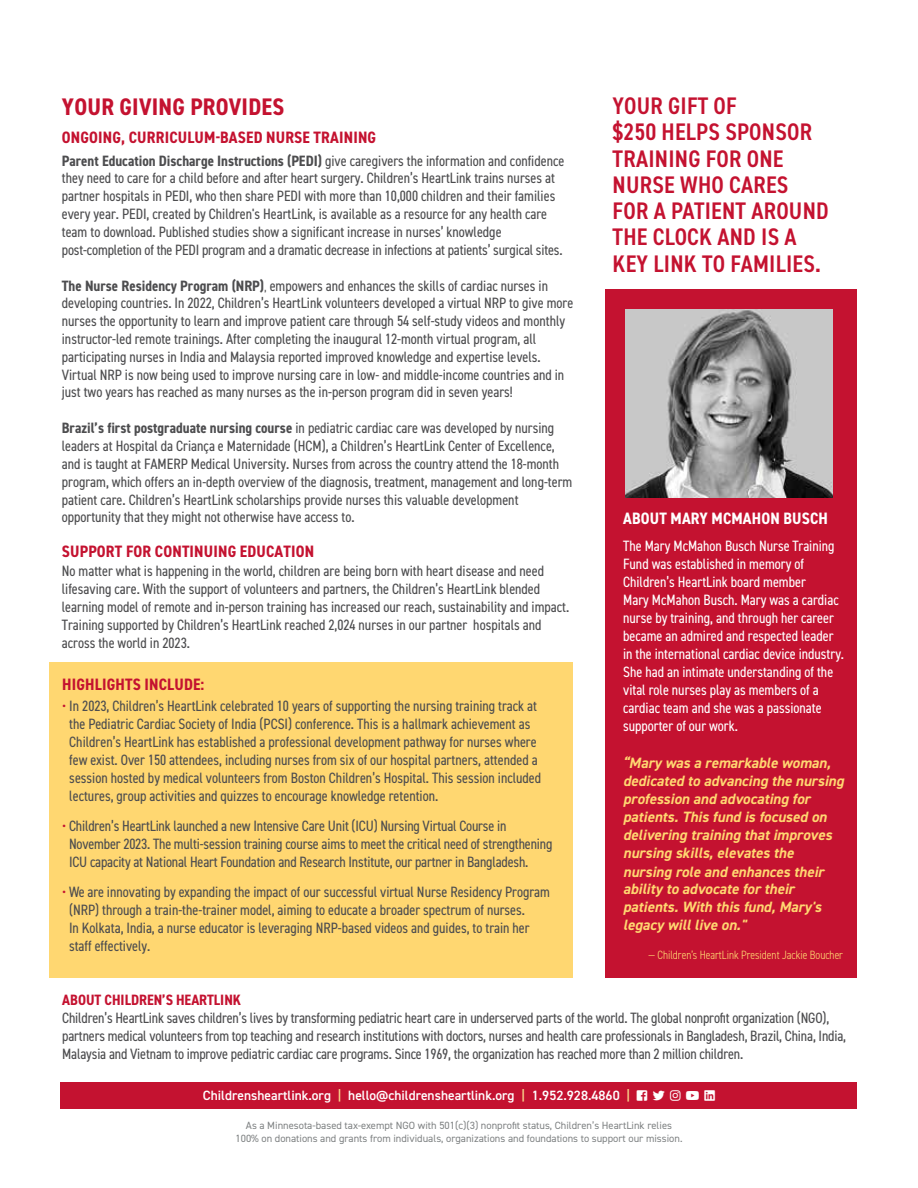
<style>
.page{position:relative;width:918px;height:1188px;background:#fff}
.page>*{position:absolute;margin:0;border:0;box-sizing:border-box;transform-origin:0 0}
.t1{font:600 condensed 24px/26.2px "DIN2014";letter-spacing:.01em;color:#c41230}
.t2{font:700 condensed 24px "DIN2014";letter-spacing:.01em;color:#c41230}
.t3{font:700 condensed 16.5px "DIN2014";letter-spacing:.01em;color:#c41230}
.t4{font:700 condensed 16.5px "DIN2014";letter-spacing:.01em;color:#fff}
.t5{font:condensed 15px/17.9px "DIN2014";color:#4d4d4f}
.t6{font:condensed 15px/18px "DIN2014";color:#fff}
.t7{font:italic 700 15px/18px "DIN2014";color:#ffd771}
.t8{font:700 condensed 15px "DIN2014";color:#c41230}
.t9{font:600 13.5px "DIN2014";color:#fff}
.t10{font:300 condensed 12px "DIN2014";color:#ffd771}
.t11{font:10.5px/12.6px "DIN2014";color:#7e8182;text-align:center}
.s1{font-weight:700}
.s2{font-weight:300}
.s3{color:#c41230}
.s4{color:#fada8d}
</style>
<div class="page">
<div style="left:49px;top:662px;width:524px;height:316px;background:#ffd771"></div>
<div style="left:605px;top:290px;width:252px;height:688px;background:#c41230"></div>
<div style="left:61px;top:1082px;width:796px;height:27px;background:#c41230"></div>
<img style="left:625px;top:309px;width:207px;height:188px">
<h1 class="t2" style="left:62px;top:90px;width:224px">YOUR GIVING PROVIDES</h1>
<p class="t3" style="left:62px;top:126px;width:316px">ONGOING, CURRICULUM-BASED NURSE TRAINING</p>
<p class="t5" style="left:62px;top:151px;width:504px"><span class="s1">Parent Education Discharge Instructions (PEDI)</span> give caregivers the information and confidence they need to care for a child before and after heart surgery. Children’s HeartLink trains nurses at partner hospitals in PEDI, who then share PEDI with more than 10,000 children and their families every year. PEDI, created by Children's HeartLink, is available as a resource for any health care team to download. Published studies show a significant increase in nurses’ knowledge post-completion of the PEDI program and a dramatic decrease in infections at patients’ surgical sites.</p>
<p class="t5" style="left:62px;top:276px;width:513px"><span class="s1">The Nurse Residency Program (NRP)</span><span class="s2">,</span> empowers and enhances the skills of cardiac nurses in developing countries. In 2022, Children’s HeartLink volunteers developed a virtual NRP to give more nurses the opportunity to learn and improve patient care through 54 self-study videos and monthly instructor-led remote trainings. After completing the inaugural 12-month virtual program, all participating nurses in India and Malaysia reported improved knowledge and expertise levels.<br>Virtual NRP is now being used to improve nursing care in low- and middle-income countries and in just two years has reached as many nurses as the in-person program did in seven years!</p>
<p class="t5" style="left:62px;top:419px;width:512px"><span class="s1">Brazil’s first postgraduate nursing course</span> in pediatric cardiac care was developed by nursing leaders at Hospital da Criança e Maternidade (HCM), a Children’s HeartLink Center of Excellence, and is taught at FAMERP Medical University. Nurses from across the country attend the 18-month program, which offers an in-depth overview of the diagnosis, treatment, management and long-term patient care. Children’s HeartLink scholarships provide nurses this valuable development opportunity that they might not otherwise have access to.</p>
<p class="t3" style="left:62px;top:540px;width:254px">SUPPORT FOR CONTINUING EDUCATION</p>
<p class="t5" style="left:62px;top:561px;width:509px">No matter what is happening in the world, children are being born with heart disease and need lifesaving care. With the support of volunteers and partners, the Children’s HeartLink blended learning model of remote and in-person training has increased our reach, sustainability and impact.<br>Training supported by Children’s HeartLink reached 2,024 nurses in our partner hospitals and across the world in 2023.</p>
<p class="t3" style="left:62px;top:673px;width:143px">HIGHLIGHTS INCLUDE:</p>
<p class="t5" style="left:69px;top:696px;width:473px;text-indent:-7px"><span class="s3">•</span> In 2023, Children’s HeartLink celebrated 10 years of supporting the nursing training track at the Pediatric Cardiac Society of India (PCSI) conference. This is a hallmark achievement as Children’s HeartLink has established a professional development pathway for nurses where few exist. Over 150 attendees, including nurses from six of our hospital partners, attended a session hosted by medical volunteers from Boston Children’s Hospital. This session included lectures, group activities and quizzes to encourage knowledge retention.</p>
<p class="t5" style="left:69px;top:816px;width:485px;text-indent:-7px"><span class="s3">•</span> Children’s HeartLink launched a new Intensive Care Unit (ICU) Nursing Virtual Course in<br>November 2023. The multi-session training course aims to meet the critical need of strengthening<br>ICU capacity at National Heart Foundation and Research Institute, our partner in Bangladesh.</p>
<p class="t5" style="left:69px;top:882px;width:482px;text-indent:-7px"><span class="s3">•</span> We are innovating by expanding the impact of our successful virtual Nurse Residency Program (NRP) through a train-the-trainer model, aiming to educate a broader spectrum of nurses.<br>In Kolkata, India, a nurse educator is leveraging NRP-based videos and guides, to train her staff effectively.</p>
<h1 class="t1" style="left:613px;top:92px;width:218px">YOUR GIFT OF<br>$250 HELPS SPONSOR<br>TRAINING FOR ONE<br>NURSE WHO CARES<br>FOR A PATIENT AROUND<br>THE CLOCK AND IS A<br>KEY LINK TO FAMILIES.</h1>
<p class="t4" style="left:623px;top:507px;width:206px">ABOUT MARY MCMAHON BUSCH</p>
<p class="t6" style="left:623px;top:536px;width:222px">The Mary McMahon Busch Nurse Training Fund was established in memory of Children’s HeartLink board member<br>Mary McMahon Busch. Mary was a cardiac nurse by training, and through her career became an admired and respected leader in the international cardiac device industry.<br>She had an intimate understanding of the vital role nurses play as members of a cardiac team and she was a passionate supporter of our work.</p>
<p class="t7" style="left:623px;top:754px;width:222px">“ Mary was a remarkable woman, dedicated to advancing the nursing profession and advocating for patients. This fund is focused on delivering training that improves nursing skills, elevates the nursing role and enhances their ability to advocate for their patients. With this fund, Mary's legacy will live on."</p>
<p class="t10" style="left:649px;top:947px;width:196px">— Children’s HeartLink President Jackie Boucher</p>
<p class="t8" style="left:62px;top:989px;width:180px">ABOUT CHILDREN’S HEARTLINK</p>
<p class="t5" style="left:62px;top:1008px;width:785px">Children’s HeartLink saves children’s lives by transforming pediatric heart care in underserved parts of the world. The global nonprofit organization (NGO), partners medical volunteers from top teaching and research institutions with doctors, nurses and health care professionals in Bangladesh, Brazil, China, India,<br>Malaysia and Vietnam to improve pediatric cardiac care programs. Since 1969, the organization has reached more than 2 million children.</p>
<p class="t9" style="left:203px;top:1086px;width:514px">Childrensheartlink.org <span class="s4">|</span> hello@childrensheartlink.org <span class="s4">|</span> 1.952.928.4860 <span class="s4">|</span> □□▲❑◆ ▼▼▼ ■▲▼ □◆▼◆ ●■■</p>
<p class="t11" style="left:236px;top:1119px;width:448px">As a Minnesota-based tax-exempt NGO with 501(c)(3) nonprofit status, Children’s HeartLink relies<br>100% on donations and grants from individuals, organizations and foundations to support our mission.</p>
</div>
